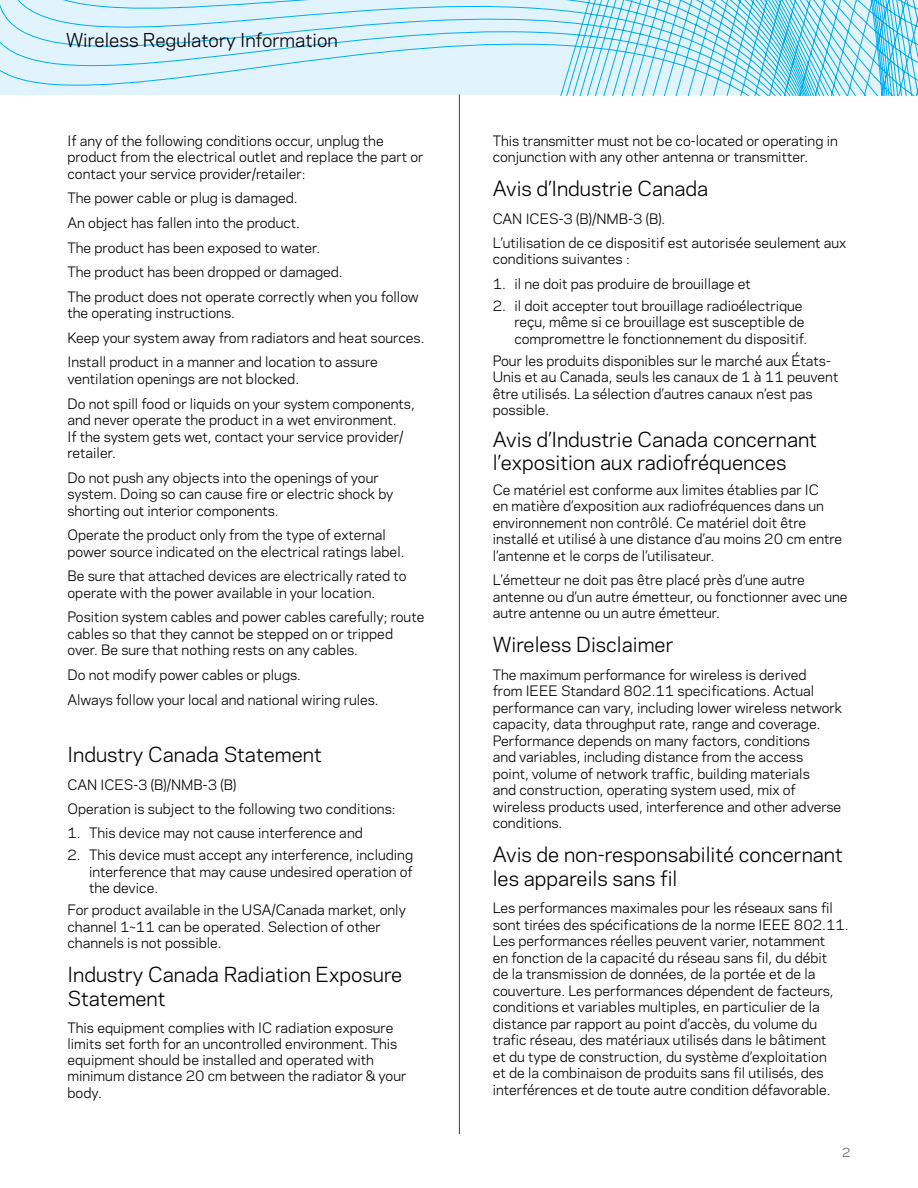
<style>
.page{position:relative;width:918px;height:1188px;background:#fff}
.page>*{position:absolute;margin:0;border:0;box-sizing:border-box;transform-origin:0 0}
.t1{font:19.5px/23.4px "Galaxie Polaris";color:#000}
.t2{font:18px "Galaxie Polaris";color:#000}
.t3{font:13.5px/16.5px "Galaxie Polaris";color:#000}
.t4{font:12px "Galaxie Polaris";color:#58595b}
</style>
<div class="page">
<svg style="left:0;top:0;width:917px;height:95px;background:#c4ebfb"></svg>
<hr style="left:459px;top:94px;width:1px;height:1040px;background:#fff">
<h2 class="t2" style="left:66px;top:27px;width:273px">Wireless Regulatory Information</h2>
<p class="t3" style="left:68px;top:132px;width:358px">If any of the following conditions occur, unplug the product from the electrical outlet and replace the part or contact your service provider/retailer:</p>
<p class="t3" style="left:68px;top:185px;width:353px;line-height:24.6px">The power cable or plug is damaged.<br>An object has fallen into the product.<br>The product has been exposed to water.<br>The product has been dropped or damaged.<br>The product does not operate correctly when you follow</p>
<p class="t3" style="left:68px;top:300px;width:356px;line-height:24.6px">the operating instructions.<br>Keep your system away from radiators and heat sources.<br>Install product in a manner and location to assure</p>
<p class="t3" style="left:68px;top:366px;width:349px;line-height:24.6px">ventilation openings are not blocked.<br>Do not spill food or liquids on your system components,</p>
<p class="t3" style="left:68px;top:411px;width:338px">and never operate the product in a wet environment.<br>If the system gets wet, contact your service provider/ retailer.</p>
<p class="t3" style="left:68px;top:468px;width:327px">Do not push any objects into the openings of your system. Doing so can cause fire or electric shock by shorting out interior components.</p>
<p class="t3" style="left:68px;top:526px;width:336px">Operate the product only from the type of external power source indicated on the electrical ratings label.</p>
<p class="t3" style="left:68px;top:567px;width:341px">Be sure that attached devices are electrically rated to operate with the power available in your location.</p>
<p class="t3" style="left:68px;top:608px;width:358px">Position system cables and power cables carefully; route cables so that they cannot be stepped on or tripped<br>over. Be sure that nothing rests on any cables.</p>
<p class="t3" style="left:68px;top:662px;width:310px;line-height:24.6px">Do not modify power cables or plugs.<br>Always follow your local and national wiring rules.</p>
<h1 class="t1" style="left:68px;top:742px;width:256px">Industry Canada Statement</h1>
<p class="t3" style="left:68px;top:772px;width:330px;line-height:24.3px">CAN ICES-3 (B)/NMB-3 (B)<br>Operation is subject to the following two conditions:</p>
<p class="t3" style="left:68px;top:824px;width:297px">1. This device may not cause interference and</p>
<p class="t3" style="left:89px;top:846px;width:326px;text-align:justify;text-indent:-22px">2. This device must accept any interference, including interference that may cause undesired operation of the device.</p>
<p class="t3" style="left:68px;top:901px;width:340px">For product available in the USA/Canada market, only channel 1~11 can be operated. Selection of other channels is not possible.</p>
<h1 class="t1" style="left:68px;top:962px;width:336px">Industry Canada Radiation Exposure<br>Statement</h1>
<p class="t3" style="left:68px;top:1019px;width:340px">This equipment complies with IC radiation exposure limits set forth for an uncontrolled environment. This equipment should be installed and operated with minimum distance 20 cm between the radiator &amp; your body.</p>
<p class="t3" style="left:493px;top:132px;width:347px">This transmitter must not be co-located or operating in conjunction with any other antenna or transmitter.</p>
<h1 class="t1" style="left:493px;top:176px;width:217px">Avis d’Industrie Canada</h1>
<p class="t3" style="left:493px;top:206px;width:355px;line-height:24.3px">CAN ICES-3 (B)/NMB-3 (B).<br>L’utilisation de ce dispositif est autorisée seulement aux</p>
<p class="t3" style="left:493px;top:250px;width:139px">conditions suivantes :</p>
<p class="t3" style="left:493px;top:275px;width:260px">1. il ne doit pas produire de brouillage et</p>
<p class="t3" style="left:514px;top:297px;width:292px;text-indent:-22px">2. il doit accepter tout brouillage radioélectrique reçu, même si ce brouillage est susceptible de compromettre le fonctionnement du dispositif.</p>
<p class="t3" style="left:493px;top:352px;width:347px">Pour les produits disponibles sur le marché aux États-Unis et au Canada, seuls les canaux de 1 à 11 peuvent être utilisés. La sélection d’autres canaux n’est pas possible.</p>
<h1 class="t1" style="left:493px;top:426px;width:326px">Avis d’Industrie Canada concernant l’exposition aux radiofréquences</h1>
<p class="t3" style="left:493px;top:481px;width:351px">Ce matériel est conforme aux limites établies par IC<br>en matière d’exposition aux radiofréquences dans un environnement non contrôlé. Ce matériel doit être installé et utilisé à une distance d’au moins 20 cm entre l’antenne et le corps de l’utilisateur.</p>
<p class="t3" style="left:493px;top:571px;width:356px">L’émetteur ne doit pas être placé près d’une autre antenne ou d’un autre émetteur, ou fonctionner avec une autre antenne ou un autre émetteur.</p>
<h1 class="t1" style="left:493px;top:632px;width:182px">Wireless Disclaimer</h1>
<p class="t3" style="left:493px;top:666px;width:351px">The maximum performance for wireless is derived<br>from IEEE Standard 802. 11 specifications. Actual performance can vary, including lower wireless network capacity, data throughput rate, range and coverage.<br>Performance depends on many factors, conditions<br>and variables, including distance from the access point, volume of network traffic, building materials<br>and construction, operating system used, mix of wireless products used, interference and other adverse conditions.</p>
<h1 class="t1" style="left:493px;top:842px;width:352px">Avis de non-responsabilité concernant les appareils sans fil</h1>
<p class="t3" style="left:493px;top:899px;width:355px">Les performances maximales pour les réseaux sans fil sont tirées des spécifications de la norme IEEE 802. 11.<br>Les performances réelles peuvent varier, notamment<br>en fonction de la capacité du réseau sans fil, du débit de la transmission de données, de la portée et de la couverture. Les performances dépendent de facteurs, conditions et variables multiples, en particulier de la distance par rapport au point d’accès, du volume du trafic réseau, des matériaux utilisés dans le bâtiment<br>et du type de construction, du système d’exploitation<br>et de la combinaison de produits sans fil utilisés, des interférences et de toute autre condition défavorable.</p>
<p class="t4" style="left:842px;top:1144px;width:10px">2</p>
</div>
